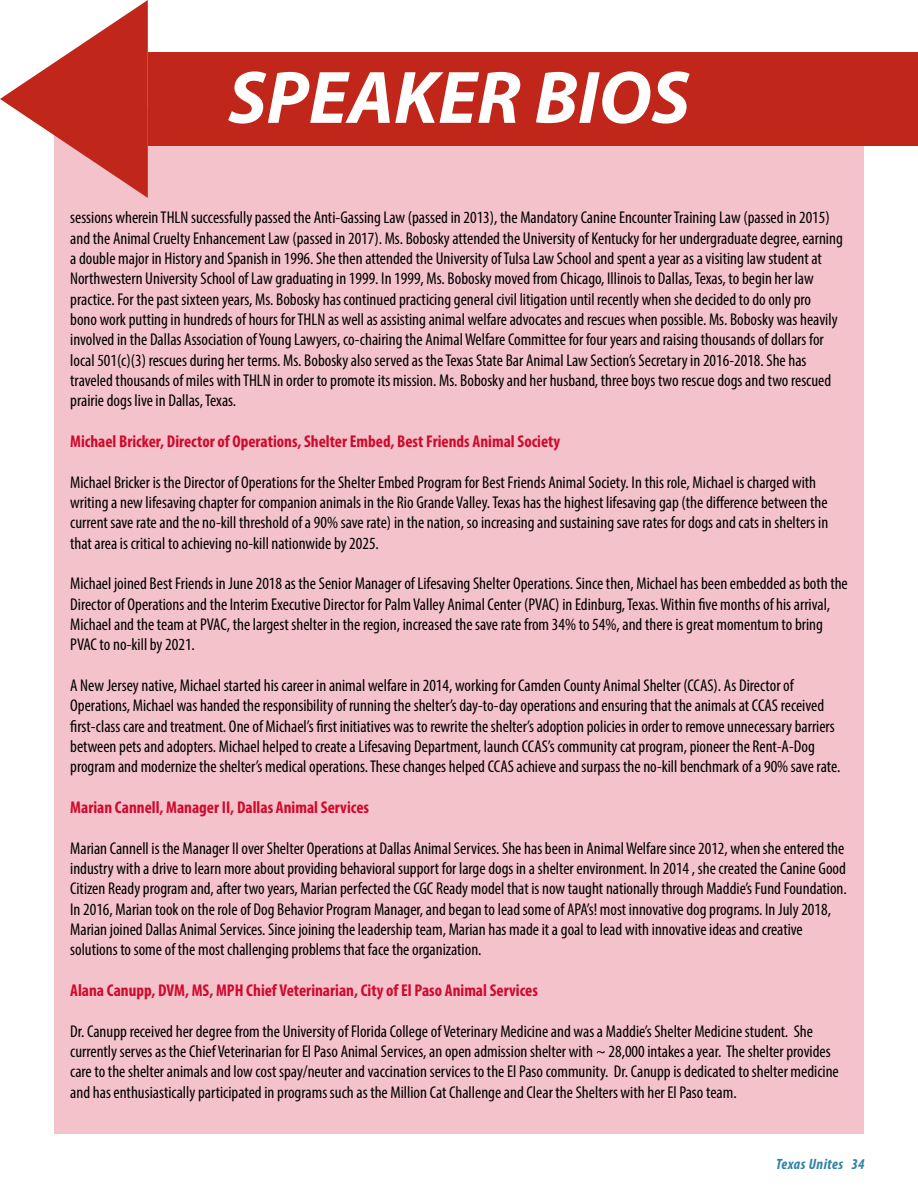
<style>
.page{position:relative;width:918px;height:1188px;background:#fff}
.page>*{position:absolute;margin:0;border:0;box-sizing:border-box;transform-origin:0 0}
.t1{font:italic 700 75px "Myriad Pro";color:#fff}
.t2{font:condensed 17.1px/20.4px "Myriad Pro";color:#000}
.t3{font:700 condensed 17.1px "Myriad Pro";color:#cf0a2c}
.t4{font:italic 700 condensed 15px "Myriad Pro";letter-spacing:.035em;color:#2e82a6}
</style>
<div class="page">
<div style="left:54px;top:108px;width:810px;height:1026px;background:#f3c2ca"></div>
<svg style="left:0;top:0;width:148px;height:198px"></svg>
<div style="left:148px;top:52px;width:770px;height:94px;background:#c1261b"></div>
<h1 class="t1" style="left:228px;top:49px;width:42px">SPEA</h1>
<h1 class="t1" style="left:394px;top:49px;width:180px">KER BIOS</h1>
<p class="t2" style="left:70px;top:207px;width:774px">sessions wherein THLN successfully passed the Anti-Gassing Law (passed in 2013), the Mandatory Canine Encounter Training Law (passed in 2015) and the Animal Cruelty Enhancement Law (passed in 2017). Ms. Bobosky attended the University of Kentucky for her undergraduate degree, earning a double major in History and Spanish in 1996. She then attended the University of Tulsa Law School and spent a year as a visiting law student at Northwestern University School of Law graduating in 1999. In 1999, Ms. Bobosky moved from Chicago, Illinois to Dallas, Texas, to begin her law practice. For the past sixteen years, Ms. Bobosky has continued practicing general civil litigation until recently when she decided to do only pro<br>bono work putting in hundreds of hours for THLN as well as assisting animal welfare advocates and rescues when possible. Ms. Bobosky was heavily involved in the Dallas Association of Young Lawyers, co-chairing the Animal Welfare Committee for four years and raising thousands of dollars for local 501(c)(3) rescues during her terms. Ms. Bobosky also served as the Texas State Bar Animal Law Section’s Secretary in 2016-2018. She has traveled thousands of miles with THLN in order to promote its mission. Ms. Bobosky and her husband, three boys two rescue dogs and two rescued prairie dogs live in Dallas, Texas.</p>
<p class="t3" style="left:70px;top:431px;width:492px">Michael Bricker, Director of Operations, Shelter Embed, Best Friends Animal Society</p>
<p class="t2" style="left:70px;top:472px;width:760px">Michael Bricker is the Director of Operations for the Shelter Embed Program for Best Friends Animal Society. In this role, Michael is charged with writing a new lifesaving chapter for companion animals in the Rio Grande Valley. Texas has the highest lifesaving gap (the difference between the current save rate and the no-kill threshold of a 90% save rate) in the nation, so increasing and sustaining save rates for dogs and cats in shelters in that area is critical to achieving no-kill nationwide by 2025.</p>
<p class="t2" style="left:70px;top:573px;width:779px">Michael joined Best Friends in June 2018 as the Senior Manager of Lifesaving Shelter Operations. Since then, Michael has been embedded as both the Director of Operations and the Interim Executive Director for Palm Valley Animal Center (PVAC) in Edinburg, Texas. Within five months of his arrival, Michael and the team at PVAC, the largest shelter in the region, increased the save rate from 34% to 54%, and there is great momentum to bring PVAC to no-kill by 2021.</p>
<p class="t2" style="left:70px;top:675px;width:772px">A New Jersey native, Michael started his career in animal welfare in 2014, working for Camden County Animal Shelter (CCAS). As Director of Operations, Michael was handed the responsibility of running the shelter’s day-to-day operations and ensuring that the animals at CCAS received first-class care and treatment. One of Michael’s first initiatives was to rewrite the shelter’s adoption policies in order to remove unnecessary barriers between pets and adopters. Michael helped to create a Lifesaving Department, launch CCAS’s community cat program, pioneer the Rent-A-Dog program and modernize the shelter’s medical operations. These changes helped CCAS achieve and surpass the no-kill benchmark of a 90% save rate.</p>
<p class="t3" style="left:70px;top:797px;width:300px">Marian Cannell, Manager II, Dallas Animal Services</p>
<p class="t2" style="left:70px;top:838px;width:778px">Marian Cannell is the Manager II over Shelter Operations at Dallas Animal Services. She has been in Animal Welfare since 2012, when she entered the industry with a drive to learn more about providing behavioral support for large dogs in a shelter environment. In 2014 , she created the Canine Good Citizen Ready program and, after two years, Marian perfected the CGC Ready model that is now taught nationally through Maddie’s Fund Foundation.<br>In 2016, Marian took on the role of Dog Behavior Program Manager, and began to lead some of APA’s! most innovative dog programs. In July 2018, Marian joined Dallas Animal Services. Since joining the leadership team, Marian has made it a goal to lead with innovative ideas and creative solutions to some of the most challenging problems that face the organization.</p>
<p class="t3" style="left:70px;top:980px;width:469px">Alana Canupp, DVM, MS, MPH Chief Veterinarian, City of El Paso Animal Services</p>
<p class="t2" style="left:70px;top:1021px;width:770px">Dr. Canupp received her degree from the University of Florida College of Veterinary Medicine and was a Maddie’s Shelter Medicine student. She currently serves as the Chief Veterinarian for El Paso Animal Services, an open admission shelter with ~ 28,000 intakes a year. The shelter provides care to the shelter animals and low cost spay/neuter and vaccination services to the El Paso community. Dr. Canupp is dedicated to shelter medicine and has enthusiastically participated in programs such as the Million Cat Challenge and Clear the Shelters with her El Paso team.</p>
<p class="t4" style="left:776px;top:1155px;width:90px">Texas Unites 34</p>
</div>
